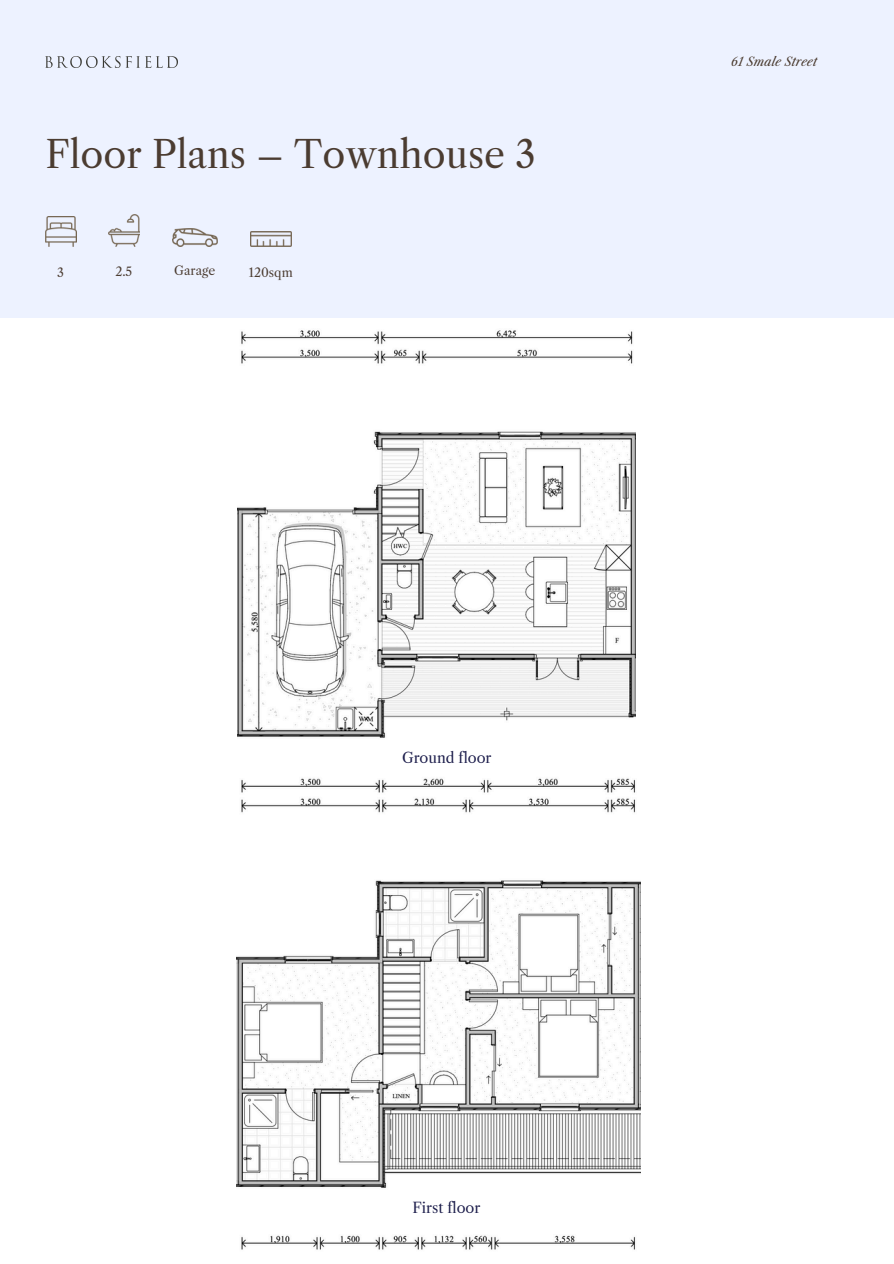
<style>
.page{position:relative;width:894px;height:1264px;background:#fff}
.page>*{position:absolute;margin:0;border:0;box-sizing:border-box;transform-origin:0 0}
.t1{font:37.2px "Libre Caslon Text";color:#4b3c31}
.t2{font:14.4px "Libre Caslon Text";color:#1c1d4b}
.t3{font:12.3px "Libre Caslon Text";color:#4b3c31}
.t4{font:italic 12px "Libre Caslon Text";color:#4b3c31}
</style>
<div class="page">
<div style="left:0;top:0;width:893px;height:318px;background:#edf2ff"></div>
<img style="left:46px;top:56px;width:131px;height:11px">
<img style="left:46px;top:216px;width:30px;height:31px">
<img style="left:108px;top:214px;width:32px;height:32px">
<img style="left:172px;top:229px;width:45px;height:18px">
<img style="left:250px;top:231px;width:42px;height:15px">
<img style="left:237px;top:330px;width:398px;height:408px">
<img style="left:236px;top:778px;width:404px;height:472px">
<p class="t1" style="left:46px;top:132px;width:491px">Floor Plans – Townhouse 3</p>
<h1 class="t3" style="left:57px;top:265px;width:8px">3</h1>
<p class="t3" style="left:115px;top:264px;width:18px">2.5</p>
<p class="t3" style="left:174px;top:263px;width:42px">Garage</p>
<p class="t3" style="left:249px;top:265px;width:45px">120sqm</p>
<p class="t2" style="left:402px;top:749px;width:91px">Ground floor</p>
<p class="t2" style="left:412px;top:1199px;width:69px">First floor</p>
<p class="t4" style="left:731px;top:54px;width:87px">61 Smale Street</p>
</div>
